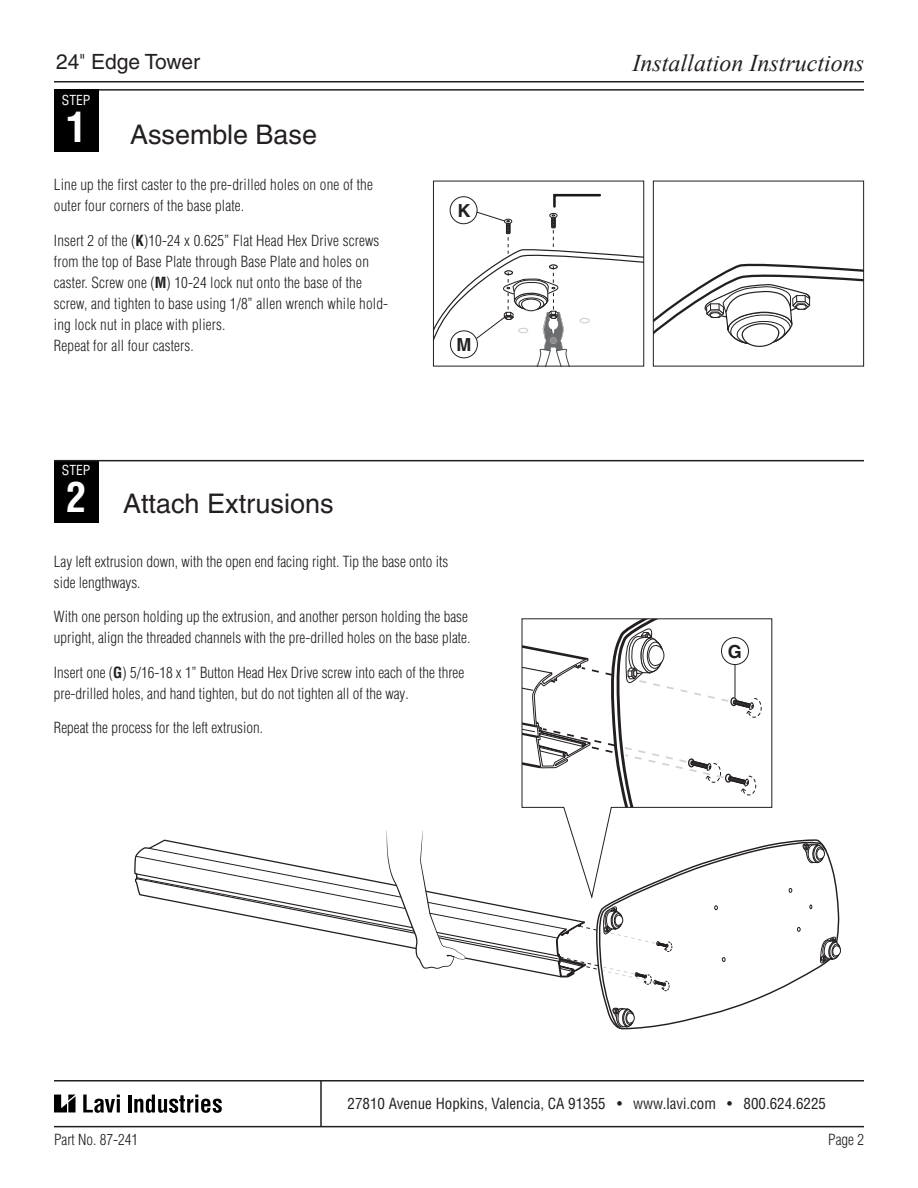
<style>
.page{position:relative;width:918px;height:1188px;background:#fff}
.page>*{position:absolute;margin:0;border:0;box-sizing:border-box;transform-origin:0 0}
.t1{font:43.8px "Myriad Pro";color:#fff}
.t2{font:27px "Helvetica LT Pro";color:#231f20}
.t3{font:italic 24px "Times New Roman";color:#231f20}
.t4{font:21px "Helvetica LT Pro";color:#231f20}
.t5{font:700 18px "Helvetica LT Pro";color:#231f20}
.t6{font:300 condensed 15px/21px "Helvetica LT Pro";color:#231f20}
.t7{font:condensed 15px "Helvetica LT Pro";color:#231f20}
.t8{font:condensed 13.5px "Helvetica LT Pro";color:#fff}
.s1{font-weight:300;font-style:italic}
.s2{font-family:"Helvetica LT Pro";font-weight:700;font-stretch:condensed;font-size:40.5px}
.s3{font-weight:700}
</style>
<div class="page">
<hr style="left:54px;top:1126px;width:810px;height:1px;background:#231f20">
<hr style="left:54px;top:1080px;width:810px;height:2px;background:#231f20">
<svg style="left:54px;top:1095px;width:22px;height:17px"></svg>
<svg style="left:83px;top:1095px;width:37px;height:18px"></svg>
<hr style="left:128px;top:1095px;width:3px;height:17px;background:#000">
<svg style="left:134px;top:1095px;width:88px;height:18px"></svg>
<hr style="left:320px;top:1081px;width:2px;height:46px;background:#231f20">
<hr style="left:54px;top:81px;width:810px;height:1px;background:#231f20">
<hr style="left:54px;top:89px;width:810px;height:2px;background:#231f20">
<div style="left:54px;top:90px;width:44px;height:62px;background:#000"></div>
<svg style="left:655px;top:263px;width:207px;height:84px"></svg>
<div style="left:796px;top:304px;width:10px;height:5px;background:#fff;border-radius:50%"></div>
<div style="left:796px;top:304px;width:11px;height:6px;border:1px solid #231f20;border-radius:50%"></div>
<div style="left:653px;top:181px;width:211px;height:185px;border:1px solid #231f20"></div>
<div style="left:54px;top:460px;width:44px;height:62px;background:#000"></div>
<svg style="left:620px;top:851px;width:220px;height:179px"></svg>
<svg style="left:601px;top:839px;width:226px;height:190px"></svg>
<svg style="left:789px;top:888px;width:3px;height:5px"></svg>
<svg style="left:797px;top:927px;width:4px;height:5px"></svg>
<svg style="left:612px;top:1007px;width:23px;height:21px"></svg>
<svg style="left:802px;top:843px;width:23px;height:21px"></svg>
<svg style="left:820px;top:936px;width:21px;height:28px"></svg>
<svg style="left:135px;top:830px;width:637px;height:161px"></svg>
<svg style="left:521px;top:618px;width:252px;height:282px"></svg>
<hr style="left:54px;top:460px;width:810px;height:1px;background:#231f20">
<div style="left:721px;top:637px;width:28px;height:28px;border:1px solid #231f20;border-radius:50%"></div>
<svg style="left:433px;top:194px;width:211px;height:172px"></svg>
<hr style="left:735px;top:665px;width:1px;height:32px;background:#231f20">
<h3 class="t4" style="left:56px;top:50px;width:146px">24<span class="s1">"</span> Edge Tower</h3>
<p class="t1" style="left:65px;top:103px;width:24px">1<span class="s2">1</span></p>
<p class="t8" style="left:62px;top:91px;width:30px">STEP</p>
<p class="t2" style="left:130px;top:119px;width:189px">Assemble Base</p>
<p class="t6" style="left:54px;top:174px;width:320px">Line up the first caster to the pre-drilled holes on one of the outer four corners of the base plate.</p>
<p class="t6" style="left:54px;top:230px;width:336px">Insert 2 of the (<span class="s3">K</span>)10-24 x 0.625” Flat Head Hex Drive screws from the top of Base Plate through Base Plate and holes on caster. Screw one (<span class="s3">M</span>) 10-24 lock nut onto the base of the screw, and tighten to base using 1/8” allen wrench while hold&shy;ing lock nut in place with pliers.</p>
<p class="t6" style="left:54px;top:335px;width:141px">Repeat for all four casters.</p>
<p class="t8" style="left:62px;top:461px;width:30px">STEP</p>
<p class="t1" style="left:65px;top:473px;width:24px">1<span class="s2">2</span></p>
<p class="t2" style="left:123px;top:488px;width:212px">Attach Extrusions</p>
<p class="t5" style="left:457px;top:200px;width:14px">K</p>
<p class="t5" style="left:456px;top:334px;width:16px">M</p>
<p class="t6" style="left:54px;top:551px;width:396px">Lay left extrusion down, with the open end facing right. Tip the base onto its side lengthways.</p>
<p class="t6" style="left:54px;top:606px;width:418px">With one person holding up the extrusion, and another person holding the base upright, align the threaded channels with the pre-drilled holes on the base plate.</p>
<p class="t6" style="left:54px;top:662px;width:412px">Insert one (<span class="s3">G</span>) 5/16-18 x 1” Button Head Hex Drive screw into each of the three pre-drilled holes, and hand tighten, but do not tighten all of the way.</p>
<p class="t6" style="left:54px;top:717px;width:211px">Repeat the process for the left extrusion.</p>
<h3 class="t3" style="left:633px;top:46px;width:233px">Installation Instructions</h3>
<p class="t5" style="left:728px;top:641px;width:16px">G</p>
<p class="t7" style="left:348px;top:1094px;width:480px">27810 Avenue Hopkins, Valencia, CA 91355 • www.lavi.com • 800.624.6225</p>
<p class="t6" style="left:54px;top:1129px;width:86px">Part No. 87-241</p>
<p class="t6" style="left:828px;top:1129px;width:37px">Page 2</p>
</div>
